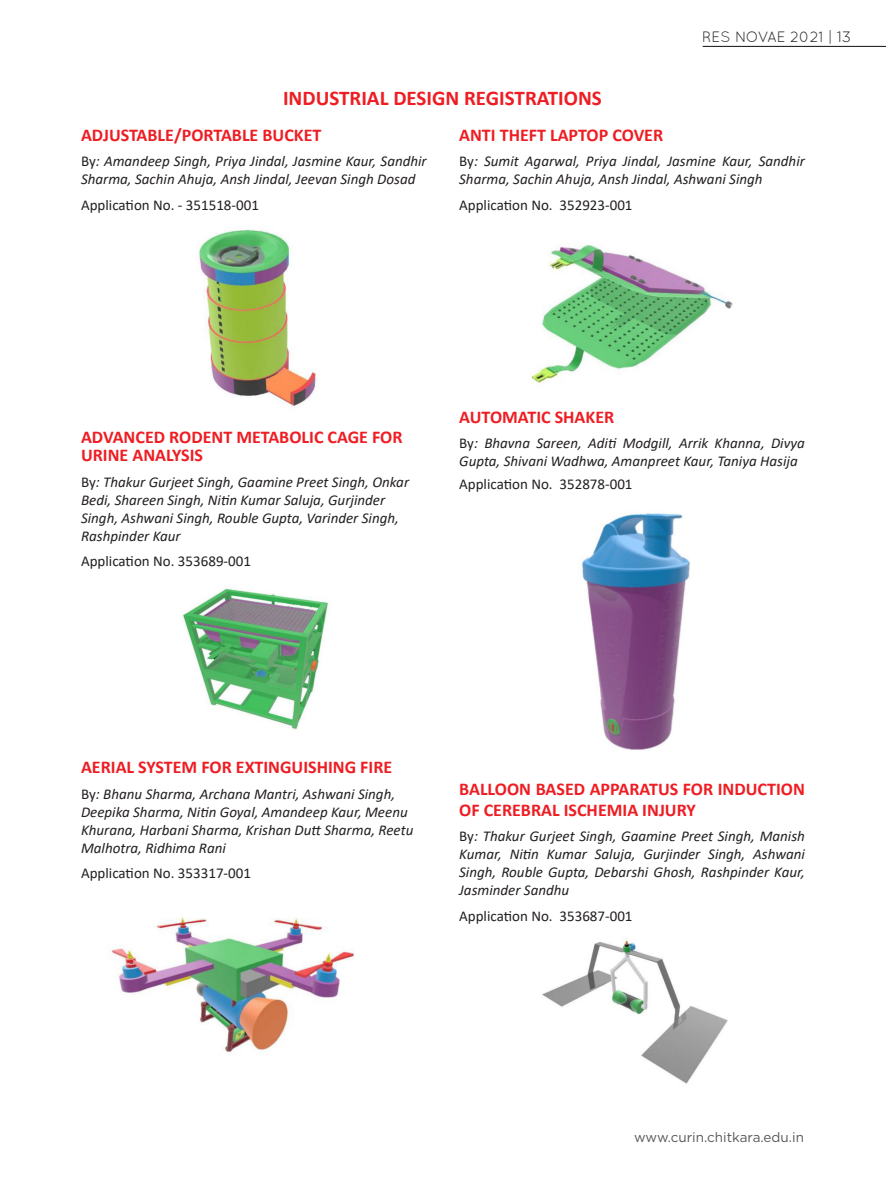
<style>
.page{position:relative;width:886px;height:1188px;background:#fff}
.page>*{position:absolute;margin:0;border:0;box-sizing:border-box;transform-origin:0 0}
.Paragraph{font:700 21px "Calibri";color:#ee1d23}
.Paragraph-2{font:700 18px/18px "Calibri";color:#ee1d23}
.Paragraph-3{font:italic 15px/18px "Calibri";color:#231f20}
.Paragraph-4{font:15px "Calibri";color:#231f20}
.Paragraph-5{font:15px "Quicksand";color:#231f20}
.Paragraph-6{font:13.5px "Gotham";color:#57585a}
.s1{font-family:"Gotham";font-weight:300}
.s2{font-style:normal}
</style>
<div class="page">
<hr style="left:702px;top:46px;width:184px;height:1px;background:#231f20">
<img style="left:197px;top:229px;width:120px;height:179px">
<img style="left:183px;top:588px;width:146px;height:142px">
<img style="left:111px;top:917px;width:243px;height:136px">
<img style="left:531px;top:244px;width:202px;height:140px">
<img style="left:582px;top:513px;width:108px;height:237px">
<img style="left:542px;top:940px;width:186px;height:144px">
<p class="Paragraph" style="left:283px;top:83px;width:320px">INDUSTRIAL DESIGN REGISTRATIONS</p>
<p class="Paragraph-5" style="left:702px;top:28px;width:150px">RES NOVAE 2021 | <span class="s1">13</span></p>
<p class="Paragraph-2" style="left:81px;top:126px;width:242px">ADJUSTABLE/PORTABLE BUCKET</p>
<p class="Paragraph-3" style="left:81px;top:152px;width:347px"><span class="s2">By</span>: Amandeep Singh, Priya Jindal, Jasmine Kaur, Sandhir<br>Sharma, Sachin Ahuja, Ansh Jindal, Jeevan Singh Dosad</p>
<p class="Paragraph-4" style="left:81px;top:195px;width:179px">Application No. - 351518-001</p>
<p class="Paragraph-2" style="left:459px;top:126px;width:205px">ANTI THEFT LAPTOP COVER</p>
<p class="Paragraph-3" style="left:459px;top:152px;width:347px"><span class="s2">By</span>: Sumit Agarwal, Priya Jindal, Jasmine Kaur, Sandhir<br>Sharma, Sachin Ahuja, Ansh Jindal, Ashwani Singh</p>
<p class="Paragraph-4" style="left:459px;top:195px;width:175px">Application No. 352923-001</p>
<p class="Paragraph-2" style="left:81px;top:428px;width:323px">ADVANCED RODENT METABOLIC CAGE FOR<br>URINE ANALYSIS</p>
<p class="Paragraph-3" style="left:81px;top:472px;width:329px"><span class="s2">By</span>: Thakur Gurjeet Singh, Gaamine Preet Singh, Onkar Bedi, Shareen Singh, Nitin Kumar Saluja, Gurjinder Singh, Ashwani Singh, Rouble Gupta, Varinder Singh, Rashpinder Kaur</p>
<p class="Paragraph-4" style="left:81px;top:551px;width:171px">Application No. 353689-001</p>
<p class="Paragraph-2" style="left:459px;top:408px;width:157px">AUTOMATIC SHAKER</p>
<p class="Paragraph-3" style="left:459px;top:434px;width:347px"><span class="s2">By</span>: Bhavna Sareen, Aditi Modgill, Arrik Khanna, Divya<br>Gupta, Shivani Wadhwa, Amanpreet Kaur, Taniya Hasija</p>
<p class="Paragraph-4" style="left:459px;top:474px;width:175px">Application No. 352878-001</p>
<p class="Paragraph-2" style="left:81px;top:758px;width:313px">AERIAL SYSTEM FOR EXTINGUISHING FIRE</p>
<p class="Paragraph-3" style="left:81px;top:784px;width:334px"><span class="s2">By</span>: Bhanu Sharma, Archana Mantri, Ashwani Singh, Deepika Sharma, Nitin Goyal, Amandeep Kaur, Meenu Khurana, Harbani Sharma, Krishan Dutt Sharma, Reetu Malhotra, Ridhima Rani</p>
<p class="Paragraph-4" style="left:81px;top:863px;width:171px">Application No. 353317-001</p>
<p class="Paragraph-2" style="left:459px;top:778px;width:347px;line-height:21px">BALLOON BASED APPARATUS FOR INDUCTION<br>OF CEREBRAL ISCHEMIA INJURY</p>
<p class="Paragraph-3" style="left:459px;top:827px;width:347px;text-align:justify"><span class="s2">By</span>: Thakur Gurjeet Singh, Gaamine Preet Singh, Manish Kumar, Nitin Kumar Saluja, Gurjinder Singh, Ashwani Singh, Rouble Gupta, Debarshi Ghosh, Rashpinder Kaur, Jasminder Sandhu</p>
<p class="Paragraph-4" style="left:459px;top:906px;width:175px">Application No. 353687-001</p>
<p class="Paragraph-6" style="left:634px;top:1129px;width:171px">www.curin.chitkara.edu.in</p>
</div>
